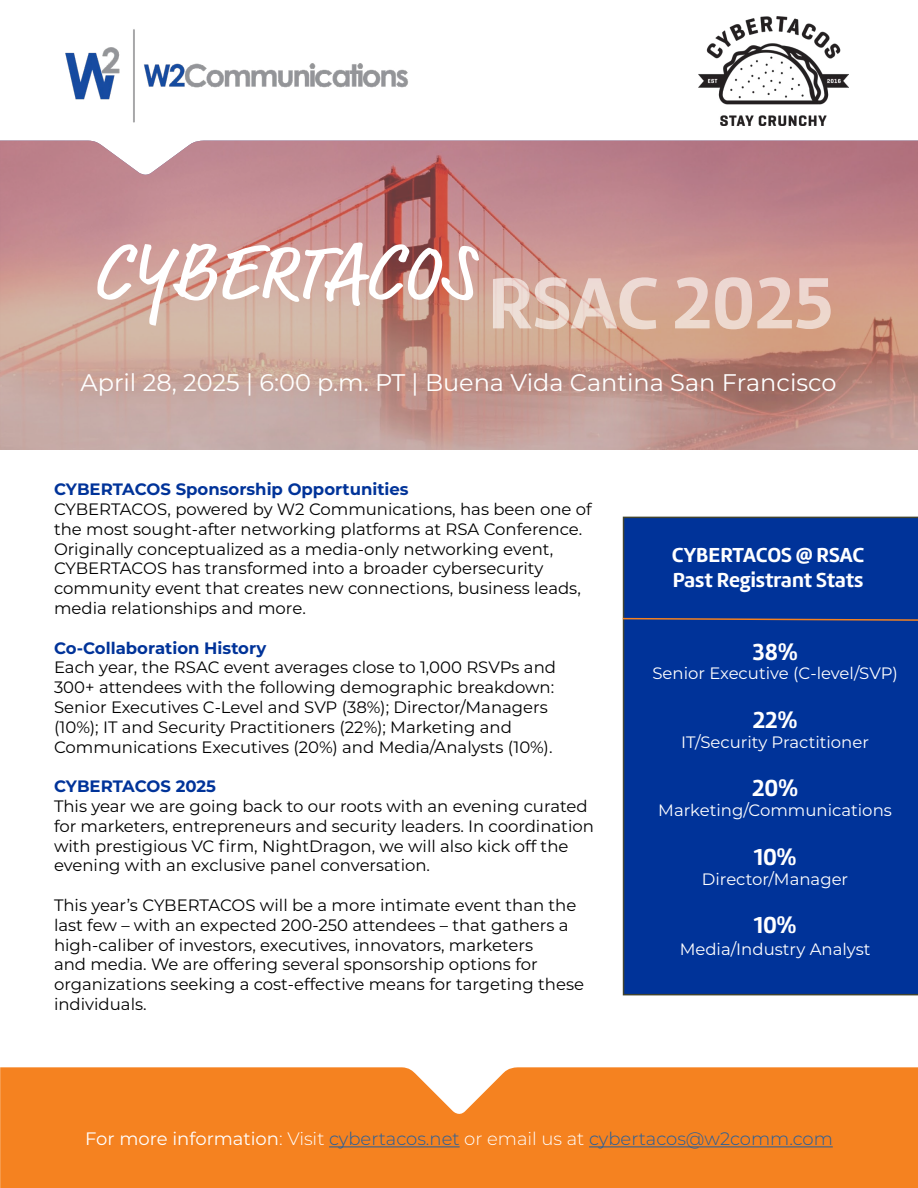
<style>
.page{position:relative;width:918px;height:1188px;background:#fff}
.page>*{position:absolute;margin:0;border:0;box-sizing:border-box;transform-origin:0 0}
.t1{font:79.5px "Market Pro";color:#fff}
.t2{font:24px "Montserrat";color:#fff}
.t3{font:700 24px "Marine";color:#fff}
.t4{font:700 21px/25.2px "Marine";color:#fff}
.t5{font:300 18px "Montserrat";color:#215e9e}
.t6{font:16.5px/19.8px "Montserrat";color:#000}
.t7{font:16.5px "Montserrat";color:#fff}
.t8{font:700 16.5px "Montserrat";color:#039}
.s1{font-weight:400;color:#fff}
.s2{color:#fff}
</style>
<div class="page">
<img style="left:0;top:141px;width:918px;height:309px">
<div style="left:0;top:1067px;width:918px;height:121px;background:#f58220"></div>
<img style="left:65px;top:29px;width:343px;height:94px">
<hr style="left:329px;top:1146px;width:131px;height:1px;background:#215e9e">
<hr style="left:589px;top:1146px;width:244px;height:1px;background:#215e9e">
<div style="left:623px;top:517px;width:295px;height:478px;background:#039"></div>
<svg style="left:622px;top:617px;width:296px;height:5px"></svg>
<img style="left:698px;top:16px;width:150px;height:109px">
<h1 class="t1" style="left:92px;top:219px;width:742px">CYBERTACOS <sub>RSAC</sub> <sub>2025</sub></h1>
<h2 class="t2" style="left:81px;top:366px;width:758px">April 28, 2025 | 6:00 p.m. PT | Buena Vida Cantina San Francisco</h2>
<p class="t8" style="left:54px;top:477px;width:356px">CYBERTACOS Sponsorship Opportunities</p>
<p class="t6" style="left:54px;top:499px;width:539px">CYBERTACOS, powered by W2 Communications, has been one of the most sought-after networking platforms at RSA Conference.<br>Originally conceptualized as a media-only networking event, CYBERTACOS has transformed into a broader cybersecurity community event that creates new connections, business leads, media relationships and more.</p>
<p class="t8" style="left:54px;top:636px;width:214px">Co-Collaboration History</p>
<p class="t6" style="left:54px;top:657px;width:504px">Each year, the RSAC event averages close to 1,000 RSVPs and 300+ attendees with the following demographic breakdown:<br>Senior Executives C-Level and SVP (38%); Director/Managers (10%); IT and Security Practitioners (22%); Marketing and Communications Executives (20%) and Media/Analysts (10%).</p>
<p class="t8" style="left:54px;top:774px;width:164px">CYBERTACOS 2025</p>
<p class="t6" style="left:54px;top:796px;width:541px">This year we are going back to our roots with an evening curated for marketers, entrepreneurs and security leaders. In coordination with prestigious VC firm, NightDragon, we will also kick off the evening with an exclusive panel conversation.</p>
<p class="t6" style="left:54px;top:895px;width:532px">This year’s CYBERTACOS will be a more intimate event than the last few – with an expected 200-250 attendees – that gathers a high-caliber of investors, executives, innovators, marketers<br>and media. We are offering several sponsorship options for organizations seeking a cost-effective means for targeting these individuals.</p>
<p class="t4" style="left:672px;top:542px;width:194px">CYBERTACOS @ RSAC<br>Past Registrant Stats</p>
<h2 class="t3" style="left:753px;top:636px;width:46px">38%</h2>
<p class="t7" style="left:652px;top:662px;width:247px">Senior Executive (C-level/SVP)</p>
<h2 class="t3" style="left:753px;top:704px;width:46px">22%</h2>
<p class="t7" style="left:681px;top:731px;width:190px">IT/Security Practitioner</p>
<h2 class="t3" style="left:752px;top:773px;width:47px">20%</h2>
<p class="t7" style="left:658px;top:799px;width:235px">Marketing/Communications</p>
<h2 class="t3" style="left:754px;top:841px;width:44px">10%</h2>
<p class="t7" style="left:702px;top:867px;width:148px">Director/Manager</p>
<h2 class="t3" style="left:754px;top:910px;width:44px">10%</h2>
<p class="t7" style="left:680px;top:938px;width:192px">Media/Industry Analyst</p>
<p class="t5" style="left:85px;top:1126px;width:749px"><span class="s1">For more information</span><span class="s2">: Visit</span> cybertacos.net <span class="s2">or email us at</span> cybertacos@w2comm.com</p>
</div>
